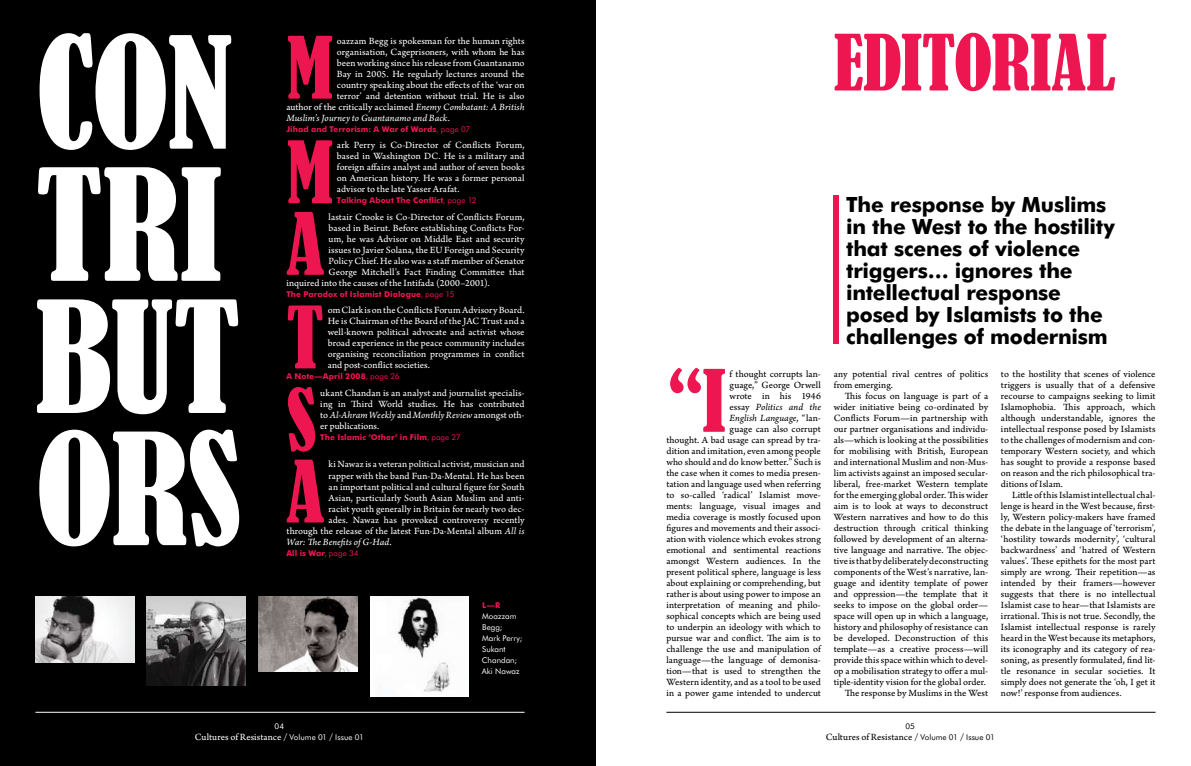
<style>
.page{position:relative;width:1191px;height:766px;background:#fff}
.page>*{position:absolute;margin:0;border:0;box-sizing:border-box;transform-origin:0 0}
.t1{font:condensed 144px/132px "Bernard";letter-spacing:-.015em;color:#fff}
.t2{font:condensed 79.8px "Bernard";color:#ed1651}
.t3{font:condensed 72px "Bernard";color:#ed1651}
.t4{font:700 21px/22px "Futura BT";letter-spacing:-.01em;color:#000}
.t5{font:10px/11px "Arno Pro Sm Text";color:#000;text-align:justify}
.t6{font:10px/11px "Arno Pro Sm Text";letter-spacing:.005em;color:#fff;text-align:right}
.t7{font:10px "Arno Pro Italic Sm Text";letter-spacing:.005em;color:#fff}
.t8{font:10px/11px "Arno Pro Italic Sm Text";letter-spacing:.005em;color:#000}
.t9{font:700 8px "Futura BT";letter-spacing:.005em;color:#ed1651}
.t10{font:8px/11px "Futura BT";letter-spacing:.005em;color:#fff}
.t11{font:8px "Futura BT";color:#000}
.s1{font-family:"Arno Pro Italic Sm Text"}
.s2{font-family:"Arno Pro Sm Text"}
.s3{font-weight:400}
.s4{font-family:"Futura BT";font-size:8px}
</style>
<div class="page">
<hr style="left:666px;top:711px;width:489px;height:1px;background:#000">
<div style="left:0;top:0;width:595px;height:765px;background:#000"></div>
<hr style="left:35px;top:711px;width:489px;height:1px;background:#fff">
<div style="left:833px;top:195px;width:5px;height:148px;background:#ed1651"></div>
<img style="left:35px;top:596px;width:99px;height:66px">
<img style="left:147px;top:596px;width:99px;height:88px">
<img style="left:370px;top:596px;width:99px;height:99px">
<img style="left:258px;top:596px;width:99px;height:74px">
<h1 class="t1" style="left:35px;top:29px;width:207px">CON<br>TRI<br>BUT<br>ORS</h1>
<h3 class="t3" style="left:833px;top:21px;width:283px">EDITORIAL</h3>
<h2 class="t2" style="left:286px;top:22px;width:46px">M</h2>
<p class="t6" style="left:286px;top:36px;width:240px">oazzam Begg is spokesman for the human rights organisation, Cageprisoners, with whom he has<br>been working since his release from Guantanamo<br>Bay in 2005. He regularly lectures around the<br>country speaking about the effects of the ‘war on<br>terror’ and detention without trial. He is also<br>author of the critically acclaimed <span class="s1">Enemy Combatant: A British</span></p>
<p class="t7" style="left:286px;top:112px;width:165px">Muslim’s Journey to Guantanamo and Back<span class="s2">.</span></p>
<p class="t9" style="left:286px;top:124px;width:185px">Jihad and Terrorism: A War of Words<span class="s3">, page 07</span></p>
<h2 class="t2" style="left:286px;top:126px;width:46px">M</h2>
<p class="t6" style="left:337px;top:140px;width:189px;text-align:justify">ark Perry is Co-Director of Conflicts Forum, based in Washington DC. He is a military and foreign affairs analyst and author of seven books on American history. He was a former personal advisor to the late Yasser Arafat.</p>
<h3 class="t4" style="left:846px;top:193px;width:270px">The response by Muslims in the West to the hostility that scenes of violence triggers… ignores the intellectual response posed by Islamists to the challenges of modernism</h3>
<p class="t9" style="left:337px;top:195px;width:141px">Talking About The Conflict<span class="s3">, page 12</span></p>
<h2 class="t2" style="left:286px;top:198px;width:39px">A</h2>
<p class="t6" style="left:329px;top:212px;width:197px">lastair Crooke is Co-Director of Conflicts Forum,</p>
<p class="t6" style="left:329px;top:223px;width:197px">based in Beirut. Before establishing Conflicts For-</p>
<p class="t6" style="left:329px;top:234px;width:197px">um, he was Advisor on Middle East and security</p>
<p class="t6" style="left:329px;top:245px;width:197px">issues to Javier Solana, the EU Foreign and Security</p>
<p class="t6" style="left:329px;top:256px;width:197px">Policy Chief. He also was a staff member of Senator</p>
<p class="t6" style="left:329px;top:267px;width:197px">George Mitchell’s Fact Finding Committee that</p>
<p class="t6" style="left:286px;top:278px;width:205px">inquired into the causes of the Intifada (2000–2001).</p>
<p class="t9" style="left:286px;top:289px;width:169px">The Paradox of Islamist Dialogue<span class="s3">, page 15</span></p>
<h2 class="t2" style="left:286px;top:291px;width:39px">T</h2>
<p class="t6" style="left:328px;top:305px;width:198px;text-align:justify">om Clark is on the Conflicts Forum Advisory Board.<br>He is Chairman of the Board of the JAC Trust and a well-known political advocate and activist whose broad experience in the peace community includes organising reconciliation programmes in conflict and post-conflict societies.</p>
<p class="t9" style="left:286px;top:371px;width:115px">A Note—April 2008<span class="s3">, page 26</span></p>
<h2 class="t2" style="left:286px;top:374px;width:29px">S</h2>
<p class="t6" style="left:320px;top:388px;width:206px;text-align:left">ukant Chandan is an analyst and journalist specialis&shy;ing in Third World studies. He has contributed</p>
<h2 class="t2" style="left:666px;top:354px;width:59px">“I</h2>
<p class="t5" style="left:729px;top:368px;width:93px">f thought corrupts lan&shy;guage,” George Orwell wrote in his 1946</p>
<p class="t5" style="left:833px;top:368px;width:156px">any potential rival centres of politics from emerging.</p>
<p class="t5" style="left:833px;top:390px;width:156px;text-align:right">This focus on language is part of a wider initiative being co-ordinated by Conflicts Forum—in partnership with our partner organisations and individu&shy;als—which is looking at the possibilities for mobilising with British, European and international Muslim and non-Mus&shy;lim activists against an imposed secular&shy;liberal, free-market Western template for the emerging global order. This wider aim is to look at ways to deconstruct Western narratives and how to do this destruction through critical thinking followed by development of an alterna&shy;tive language and narrative. The objec&shy;tive is that by deliberately deconstructing components of the West’s narrative, lan&shy;guage and identity template of power and oppression—the template that it seeks to impose on the global order— space will open up in which a language, history and philosophy of resistance can be developed. Deconstruction of this template—as a creative process—will provide this space within which to devel&shy;op a mobilisation strategy to offer a mul&shy;tiple-identity vision for the global order.<br>The response by Muslims in the West</p>
<p class="t5" style="left:1001px;top:368px;width:156px">to the hostility that scenes of violence triggers is usually that of a defensive recourse to campaigns seeking to limit Islamophobia. This approach, which although understandable, ignores the intellectual response posed by Islamists to the challenges of modernism and con&shy;temporary Western society, and which has sought to provide a response based on reason and the rich philosophical tra&shy;ditions of Islam.</p>
<p class="t5" style="left:1001px;top:489px;width:156px;text-indent:11px">Little of this Islamist intellectual chal&shy;lenge is heard in the West because, first&shy;ly, Western policy-makers have framed the debate in the language of ‘terrorism’, ‘hostility towards modernity’, ‘cultural backwardness’ and ‘hatred of Western values’. These epithets for the most part simply are wrong. Their repetition—as intended by their framers—however suggests that there is no intellectual Islamist case to hear—that Islamists are irrational. This is not true. Secondly, the Islamist intellectual response is rarely heard in the West because its metaphors, its iconography and its category of rea&shy;soning, as presently formulated, find lit&shy;tle resonance in secular societies. It simply does not generate the ‘oh, I get it now!’ response from audiences.</p>
<p class="t8" style="left:729px;top:401px;width:93px"><span class="s2">essay</span> Politics and the<br>English Language<span class="s2">, “lan-</span></p>
<p class="t5" style="left:666px;top:423px;width:156px;text-indent:63px">guage can also corrupt thought. A bad usage can spread by tra&shy;dition and imitation, even among people who should and do know better.” Such is the case when it comes to media presen&shy;tation and language used when referring to so-called ‘radical’ Islamist move&shy;ments: language, visual images and media coverage is mostly focused upon figures and movements and their associ&shy;ation with violence which evokes strong emotional and sentimental reactions amongst Western audiences. In the present political sphere, language is less about explaining or comprehending, but rather is about using power to impose an interpretation of meaning and philo&shy;sophical concepts which are being used to underpin an ideology with which to pursue war and conflict. The aim is to challenge the use and manipulation of language—the language of demonisa&shy;tion—that is used to strengthen the Western identity, and as a tool to be used in a power game intended to undercut</p>
<p class="t7" style="left:320px;top:409px;width:206px"><span class="s2">to</span> Al-Ahram Weekly <span class="s2">and</span> Monthly Review <span class="s2">amongst oth-</span></p>
<p class="t6" style="left:320px;top:421px;width:61px">er publications.</p>
<p class="t9" style="left:320px;top:432px;width:142px">The Islamic ‘Other’ in Film<span class="s3">, page 27</span></p>
<h2 class="t2" style="left:286px;top:445px;width:39px">A</h2>
<p class="t6" style="left:286px;top:459px;width:240px">ki Nawaz is a veteran political activist, musician and<br>rapper with the band Fun-Da-Mental. He has been<br>an important political and cultural figure for South<br>Asian, particularly South Asian Muslim and anti-<br>racist youth generally in Britain for nearly two dec-<br>ades. Nawaz has provoked controversy recently<br>through the release of the latest Fun-Da-Mental album <span class="s1">All is</span></p>
<p class="t7" style="left:286px;top:535px;width:107px">War: The Benefits of G-Had<span class="s2">.</span></p>
<p class="t9" style="left:286px;top:547px;width:74px">All is War<span class="s3">, page 34</span></p>
<p class="t9" style="left:482px;top:600px;width:20px">L—R</p>
<p class="t10" style="left:482px;top:610px;width:42px">Moazzam<br>Begg;<br>Mark Perry;<br>Sukant<br>Chandan;<br>Aki Nawaz</p>
<p class="t10" style="left:274px;top:720px;width:11px">04</p>
<p class="t6" style="left:195px;top:731px;width:170px">Cultures of Resistance / <span class="s4">Volume 01</span> / <span class="s4">Issue 01</span></p>
<p class="t11" style="left:905px;top:720px;width:11px">05</p>
<p class="t5" style="left:825px;top:731px;width:170px">Cultures of Resistance / <span class="s4">Volume 01</span> / <span class="s4">Issue 01</span></p>
</div>
